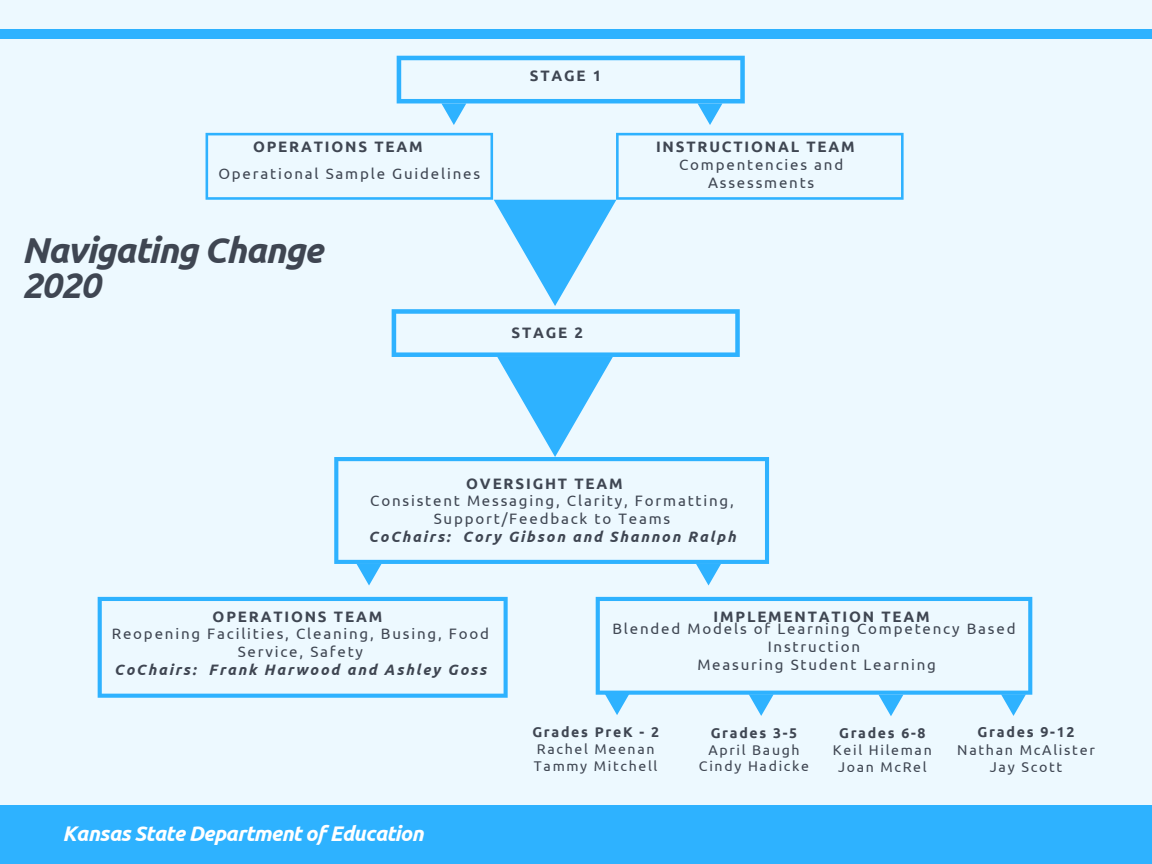
<style>
.page{position:relative;width:1152px;height:864px;background:#edf9ff}
.page>*{position:absolute;margin:0;border:0;box-sizing:border-box;transform-origin:0 0}
.t1{font:italic 700 36px/34.3px "Ubuntu";letter-spacing:-.03em;color:#3f4652}
.t2{font:italic 700 21.15px "Ubuntu";letter-spacing:-.03em;color:#fff}
.t3{font:15.15px/18px "Ubuntu";letter-spacing:.12em;color:#3f4652;text-align:center}
.t4{font:700 15.15px "Ubuntu";letter-spacing:.12em;color:#3f4652}
.t5{font:italic 700 15.15px "Ubuntu";letter-spacing:.12em;color:#3f4652}
.t6{font:14.25px/17.1px "Ubuntu";letter-spacing:.12em;color:#3f4652;text-align:center}
.t7{font:700 14.25px "Ubuntu";letter-spacing:.12em;color:#3f4652}
.t8{font:14.1px/16.8px "Ubuntu";letter-spacing:.12em;color:#3f4652;text-align:center}
.t9{font:700 14.1px "Ubuntu";letter-spacing:.12em;color:#3f4652}
</style>
<div class="page">
<div style="left:0;top:29px;width:1152px;height:9px;background:#2eb2ff"></div>
<div style="left:0;top:806px;width:1152px;height:58px;background:#2eb2ff"></div>
<svg style="left:596px;top:597px;width:436px;height:98px"></svg>
<svg style="left:98px;top:597px;width:410px;height:101px"></svg>
<svg style="left:605px;top:694px;width:25px;height:21px"></svg>
<svg style="left:334px;top:457px;width:435px;height:107px"></svg>
<svg style="left:749px;top:694px;width:25px;height:22px"></svg>
<svg style="left:879px;top:695px;width:24px;height:21px"></svg>
<svg style="left:1001px;top:694px;width:25px;height:22px"></svg>
<svg style="left:397px;top:56px;width:348px;height:69px"></svg>
<svg style="left:357px;top:564px;width:24px;height:22px"></svg>
<svg style="left:696px;top:564px;width:25px;height:22px"></svg>
<svg style="left:206px;top:133px;width:698px;height:324px"></svg>
<p class="t4" style="left:530px;top:67px;width:73px">STAGE 1</p>
<p class="t4" style="left:253px;top:138px;width:171px">OPERATIONS TEAM</p>
<p class="t4" style="left:656px;top:138px;width:200px">INSTRUCTIONAL TEAM</p>
<p class="t3" style="left:218px;top:164px;width:263px">Operational Sample Guidelines</p>
<p class="t3" style="left:679px;top:155px;width:166px">Compentencies and<br>Assessments</p>
<h1 class="t1" style="left:22px;top:233px;width:302px">Navigating Change<br>2020</h1>
<p class="t4" style="left:512px;top:324px;width:73px">STAGE 2</p>
<p class="t4" style="left:466px;top:475px;width:158px">OVERSIGHT TEAM</p>
<p class="t3" style="left:370px;top:491px;width:365px">Consistent Messaging, Clarity, Formatting,<br>Support/Feedback to Teams</p>
<p class="t5" style="left:368px;top:528px;width:369px">CoChairs: Cory Gibson and Shannon Ralph</p>
<p class="t4" style="left:213px;top:608px;width:171px">OPERATIONS TEAM</p>
<p class="t3" style="left:112px;top:625px;width:379px">Reopening Facilities, Cleaning, Busing, Food<br>Service, Safety</p>
<p class="t5" style="left:114px;top:661px;width:374px">CoChairs: Frank Harwood and Ashley Goss</p>
<h2 class="t2" style="left:63px;top:822px;width:362px">Kansas State Department of Education</h2>
<p class="t4" style="left:714px;top:608px;width:218px">IMPLEMENTATION TEAM</p>
<p class="t3" style="left:612px;top:620px;width:405px">Blended Models of Learning Competency Based<br>Instruction<br>Measuring Student Learning</p>
<p class="t9" style="left:532px;top:724px;width:128px">Grades PreK - 2</p>
<p class="t8" style="left:534px;top:741px;width:125px;text-align:left">Rachel Meenan<br>Tammy Mitchell</p>
<p class="t9" style="left:711px;top:725px;width:88px">Grades 3-5</p>
<p class="t8" style="left:699px;top:741px;width:112px">April Baugh<br>Cindy Hadicke</p>
<p class="t9" style="left:839px;top:725px;width:88px">Grades 6-8</p>
<p class="t8" style="left:833px;top:741px;width:100px">Keil Hileman<br>Joan McRel</p>
<p class="t7" style="left:977px;top:724px;width:99px">Grades 9-12</p>
<p class="t6" style="left:957px;top:741px;width:139px">Nathan McAlister<br>Jay Scott</p>
</div>
